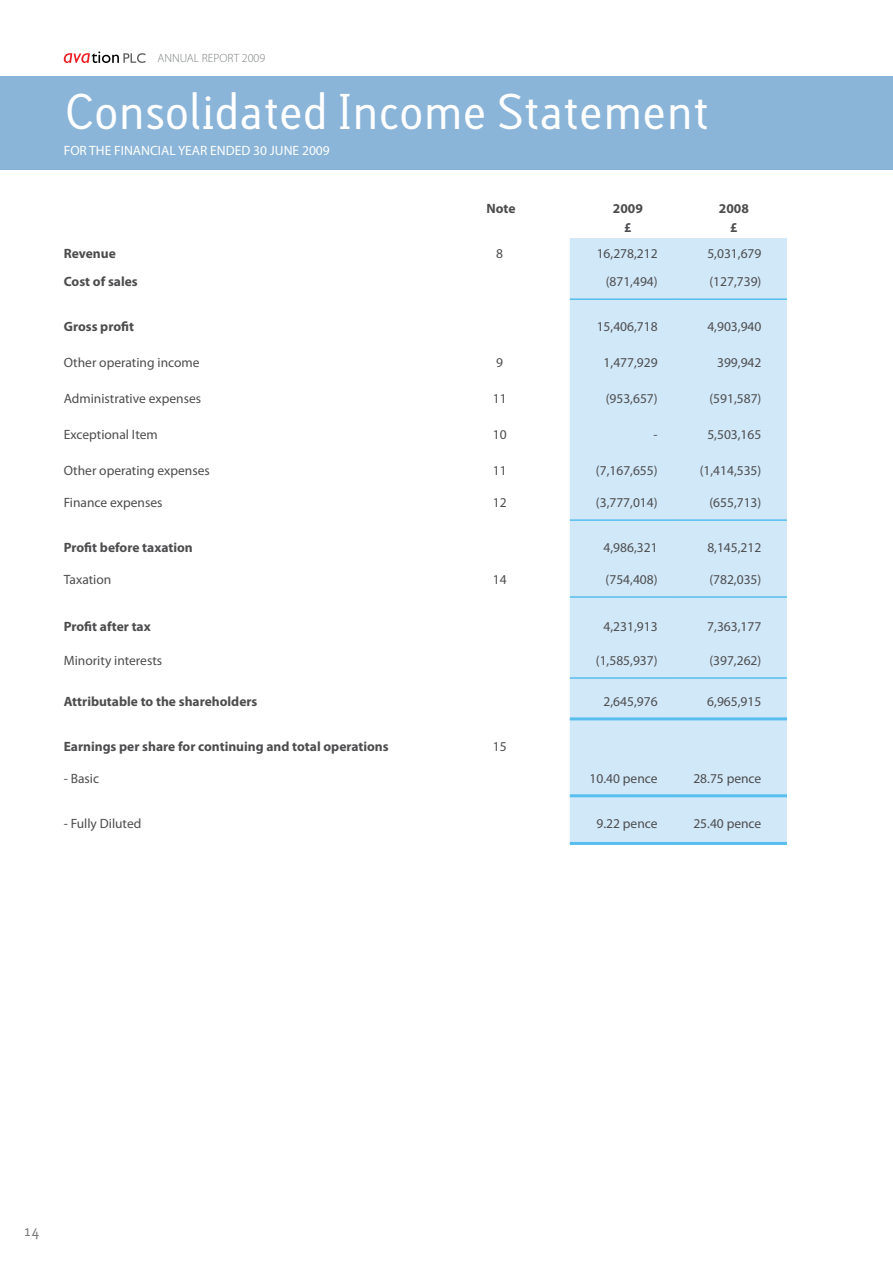
<style>
.page{position:relative;width:893px;height:1263px;background:#fff}
.page>*{position:absolute;margin:0;border:0;box-sizing:border-box;transform-origin:0 0}
.t1{font:45px "Lacuna";color:#fff}
.t2{font:13.5px "Myriad Pro";color:#4d4d4f}
.t3{font:700 13.5px "Myriad Pro";color:#4d4d4f}
.t4{font:13.5px "Myriad Pro";color:#fff}
.t5{font:13.5px "Lacuna";color:#77787b}
.t6{font:300 12px "Myriad Pro";color:#7e8083}
</style>
<div class="page">
<div style="left:0;top:77px;width:893px;height:93px;background:#8ab5d8"></div>
<svg style="left:64px;top:51px;width:82px;height:12px"></svg>
<div style="left:570px;top:238px;width:217px;height:604px;background:#d1e8f8"></div>
<hr style="left:570px;top:298px;width:109px;height:2px;background:#57beed">
<hr style="left:679px;top:298px;width:108px;height:2px;background:#57beed">
<hr style="left:570px;top:519px;width:109px;height:2px;background:#57beed">
<hr style="left:679px;top:519px;width:108px;height:2px;background:#57beed">
<hr style="left:570px;top:596px;width:109px;height:2px;background:#57beed">
<hr style="left:679px;top:596px;width:108px;height:2px;background:#57beed">
<hr style="left:570px;top:677px;width:109px;height:2px;background:#57beed">
<hr style="left:679px;top:677px;width:108px;height:2px;background:#57beed">
<hr style="left:570px;top:717px;width:109px;height:3px;background:#57beed">
<hr style="left:679px;top:717px;width:108px;height:3px;background:#57beed">
<hr style="left:570px;top:794px;width:109px;height:3px;background:#57beed">
<hr style="left:679px;top:794px;width:108px;height:3px;background:#57beed">
<hr style="left:570px;top:842px;width:109px;height:3px;background:#57beed">
<hr style="left:679px;top:842px;width:108px;height:3px;background:#57beed">
<p class="t6" style="left:157px;top:51px;width:110px">ANNUAL REPORT 2009</p>
<h1 class="t1" style="left:64px;top:84px;width:647px">Consolidated Income Statement</h1>
<p class="t4" style="left:64px;top:142px;width:268px">FOR THE FINANCIAL YEAR ENDED 30 JUNE 2009</p>
<p class="t3" style="left:486px;top:199px;width:31px">Note</p>
<p class="t3" style="left:613px;top:199px;width:31px">2009</p>
<p class="t3" style="left:719px;top:199px;width:31px">2008</p>
<p class="t3" style="left:624px;top:219px;width:9px">£</p>
<p class="t3" style="left:730px;top:219px;width:9px">£</p>
<p class="t3" style="left:64px;top:245px;width:54px">Revenue</p>
<p class="t2" style="left:496px;top:245px;width:8px">8</p>
<p class="t2" style="left:597px;top:245px;width:62px">16,278,212</p>
<p class="t2" style="left:707px;top:245px;width:56px">5,031,679</p>
<p class="t3" style="left:64px;top:273px;width:75px">Cost of sales</p>
<p class="t2" style="left:606px;top:274px;width:54px">(871,494)</p>
<p class="t2" style="left:709px;top:274px;width:54px">(127,739)</p>
<p class="t3" style="left:64px;top:318px;width:72px">Gross profit</p>
<p class="t2" style="left:597px;top:318px;width:62px">15,406,718</p>
<p class="t2" style="left:707px;top:318px;width:56px">4,903,940</p>
<p class="t2" style="left:64px;top:354px;width:137px">Other operating income</p>
<p class="t2" style="left:496px;top:354px;width:8px">9</p>
<p class="t2" style="left:604px;top:354px;width:56px">1,477,929</p>
<p class="t2" style="left:717px;top:354px;width:46px">399,942</p>
<p class="t2" style="left:64px;top:390px;width:139px">Administrative expenses</p>
<p class="t2" style="left:493px;top:390px;width:15px">11</p>
<p class="t2" style="left:606px;top:390px;width:54px">(953,657)</p>
<p class="t2" style="left:709px;top:390px;width:54px">(591,587)</p>
<p class="t2" style="left:64px;top:426px;width:96px">Exceptional Item</p>
<p class="t2" style="left:493px;top:426px;width:15px">10</p>
<p class="t2" style="left:653px;top:426px;width:6px">-</p>
<p class="t2" style="left:707px;top:426px;width:56px">5,503,165</p>
<p class="t2" style="left:64px;top:462px;width:148px">Other operating expenses</p>
<p class="t2" style="left:493px;top:462px;width:15px">11</p>
<p class="t2" style="left:596px;top:462px;width:63px">(7,167,655)</p>
<p class="t2" style="left:700px;top:462px;width:63px">(1,414,535)</p>
<p class="t2" style="left:64px;top:494px;width:100px">Finance expenses</p>
<p class="t2" style="left:493px;top:494px;width:15px">12</p>
<p class="t2" style="left:596px;top:494px;width:63px">(3,777,014)</p>
<p class="t2" style="left:709px;top:494px;width:54px">(655,713)</p>
<p class="t3" style="left:64px;top:539px;width:130px">Profit before taxation</p>
<p class="t2" style="left:604px;top:539px;width:56px">4,986,321</p>
<p class="t2" style="left:707px;top:539px;width:56px">8,145,212</p>
<p class="t2" style="left:64px;top:571px;width:49px">Taxation</p>
<p class="t2" style="left:493px;top:571px;width:15px">14</p>
<p class="t2" style="left:606px;top:571px;width:54px">(754,408)</p>
<p class="t2" style="left:709px;top:571px;width:54px">(782,035)</p>
<p class="t3" style="left:64px;top:618px;width:89px">Profit after tax</p>
<p class="t2" style="left:604px;top:618px;width:56px">4,231,913</p>
<p class="t2" style="left:707px;top:618px;width:56px">7,363,177</p>
<p class="t2" style="left:64px;top:652px;width:100px">Minority interests</p>
<p class="t2" style="left:596px;top:652px;width:63px">(1,585,937)</p>
<p class="t2" style="left:709px;top:652px;width:54px">(397,262)</p>
<p class="t3" style="left:64px;top:693px;width:195px">Attributable to the shareholders</p>
<p class="t2" style="left:604px;top:693px;width:56px">2,645,976</p>
<p class="t2" style="left:707px;top:693px;width:56px">6,965,915</p>
<p class="t3" style="left:64px;top:738px;width:326px">Earnings per share for continuing and total operations</p>
<p class="t2" style="left:493px;top:738px;width:15px">15</p>
<p class="t2" style="left:64px;top:770px;width:37px">- Basic</p>
<p class="t2" style="left:590px;top:770px;width:70px">10.40 pence</p>
<p class="t2" style="left:693px;top:770px;width:70px">28.75 pence</p>
<p class="t2" style="left:64px;top:815px;width:79px">- Fully Diluted</p>
<p class="t2" style="left:596px;top:815px;width:63px">9.22 pence</p>
<p class="t2" style="left:693px;top:815px;width:70px">25.40 pence</p>
<p class="t5" style="left:24px;top:1223px;width:17px">14</p>
</div>
